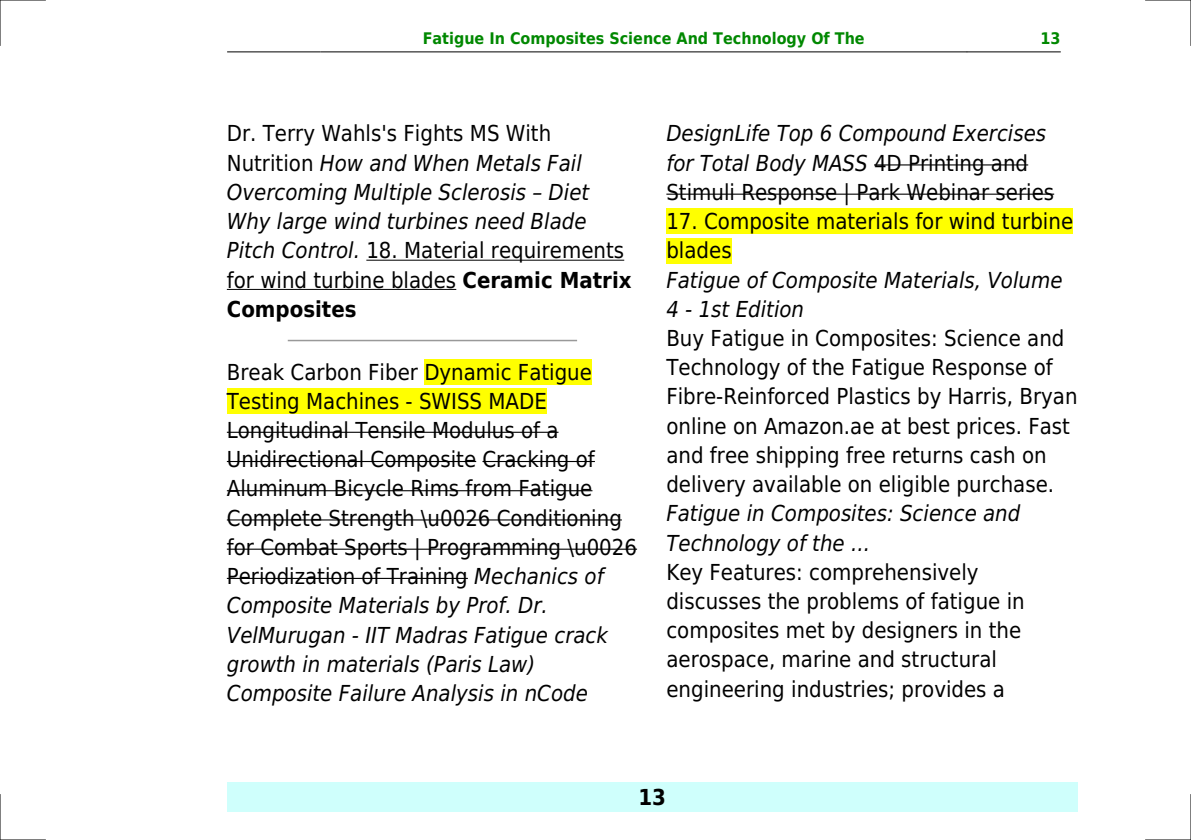
<style>
.page{position:relative;width:1191px;height:840px;background:#fff}
.page>*{position:absolute;margin:0;border:0;box-sizing:border-box;transform-origin:0 0}
.t1{font:22px/29.2px "DejaVu Sans Condensed";color:#000}
.t2{font:italic 22px/29.2px "DejaVu Sans Condensed";color:#000}
.t3{font:700 22px "DejaVu Sans Condensed";color:#000}
.t4{font:700 16px "DejaVu Sans Condensed";color:#080}
.s1{font-style:normal}
.s2{font-weight:700;font-style:normal}
.s3{font-style:italic}
</style>
<div class="page">
<hr style="left:227px;top:51px;width:93px;height:1px;background:#000">
<hr style="left:321px;top:51px;width:645px;height:1px;background:#000">
<hr style="left:967px;top:51px;width:93px;height:1px;background:#000">
<div style="left:227px;top:782px;width:850px;height:29px;background:#cffffc"></div>
<hr style="left:366px;top:259px;width:258px;height:1px;background:#000">
<hr style="left:227px;top:289px;width:229px;height:1px;background:#000">
<hr style="left:288px;top:339px;width:288px;height:2px;background:#999">
<div style="left:424px;top:359px;width:168px;height:25px;background:#ff0"></div>
<div style="left:227px;top:388px;width:320px;height:26px;background:#ff0"></div>
<hr style="left:227px;top:431px;width:331px;height:1px;background:#000">
<hr style="left:227px;top:460px;width:249px;height:2px;background:#000">
<hr style="left:482px;top:460px;width:113px;height:2px;background:#000">
<hr style="left:227px;top:490px;width:365px;height:1px;background:#000">
<hr style="left:227px;top:519px;width:395px;height:1px;background:#000">
<hr style="left:227px;top:548px;width:410px;height:1px;background:#000">
<hr style="left:227px;top:577px;width:241px;height:1px;background:#000">
<hr style="left:874px;top:164px;width:154px;height:1px;background:#000">
<hr style="left:666px;top:193px;width:388px;height:2px;background:#000">
<div style="left:666px;top:208px;width:407px;height:26px;background:#ff0"></div>
<div style="left:666px;top:238px;width:65px;height:25px;background:#ff0"></div>
<hr style="left:0;top:0;width:45px;height:1px;background:#000">
<hr style="left:1145px;top:0;width:46px;height:1px;background:#000">
<hr style="left:0;top:839px;width:45px;height:1px;background:#000">
<hr style="left:1145px;top:839px;width:46px;height:1px;background:#000">
<hr style="left:0;top:0;width:1px;height:45px;background:#000">
<hr style="left:0;top:794px;width:1px;height:45px;background:#000">
<hr style="left:1190px;top:0;width:1px;height:45px;background:#000">
<hr style="left:1190px;top:794px;width:1px;height:45px;background:#000">
<p class="t4" style="left:423px;top:29px;width:443px">Fatigue In Composites Science And Technology Of The</p>
<p class="t4" style="left:1040px;top:29px;width:22px">13</p>
<p class="t2" style="left:227px;top:119px;width:406px"><span class="s1">Dr. Terry Wahls's Fights MS With<br>Nutrition</span> How and When Metals Fail<br>Overcoming Multiple Sclerosis Diet<br>Why large wind turbines need Blade<br>Pitch Control. <span class="s1">18. Material requirements for wind turbine blades</span> <span class="s2">Ceramic Matrix<br>Composites</span></p>
<p class="t1" style="left:227px;top:357px;width:412px">Break Carbon Fiber Dynamic Fatigue Testing Machines - SWISS MADE Longitudinal Tensile Modulus of a Unidirectional Composite Cracking of Aluminum Bicycle Rims from Fatigue Complete Strength \u0026 Conditioning for Combat Sports | Programming \u0026<br>Periodization of Training <span class="s3">Mechanics of Composite Materials by Prof. Dr.<br>VelMurugan - IIT Madras Fatigue crack growth in materials (Paris Law)<br>Composite Failure Analysis in nCode</span></p>
<p class="t2" style="left:666px;top:119px;width:389px">DesignLife Top 6 Compound Exercises for Total Body MASS <span class="s1">4D Printing and<br>Stimuli Response | Park Webinar series</span></p>
<p class="t1" style="left:666px;top:207px;width:408px">17. Composite materials for wind turbine blades</p>
<p class="t2" style="left:666px;top:265px;width:398px">Fatigue of Composite Materials, Volume<br>4 - 1st Edition</p>
<p class="t1" style="left:666px;top:323px;width:413px">Buy Fatigue in Composites: Science and Technology of the Fatigue Response of Fibre-Reinforced Plastics by Harris, Bryan online on Amazon.ae at best prices. Fast and free shipping free returns cash on delivery available on eligible purchase.</p>
<p class="t2" style="left:666px;top:499px;width:355px">Fatigue in Composites: Science and<br>Technology of the ...</p>
<p class="t1" style="left:666px;top:557px;width:360px">Key Features: comprehensively discusses the problems of fatigue in composites met by designers in the aerospace, marine and structural engineering industries; provides a</p>
<p class="t3" style="left:638px;top:783px;width:29px">13</p>
</div>
